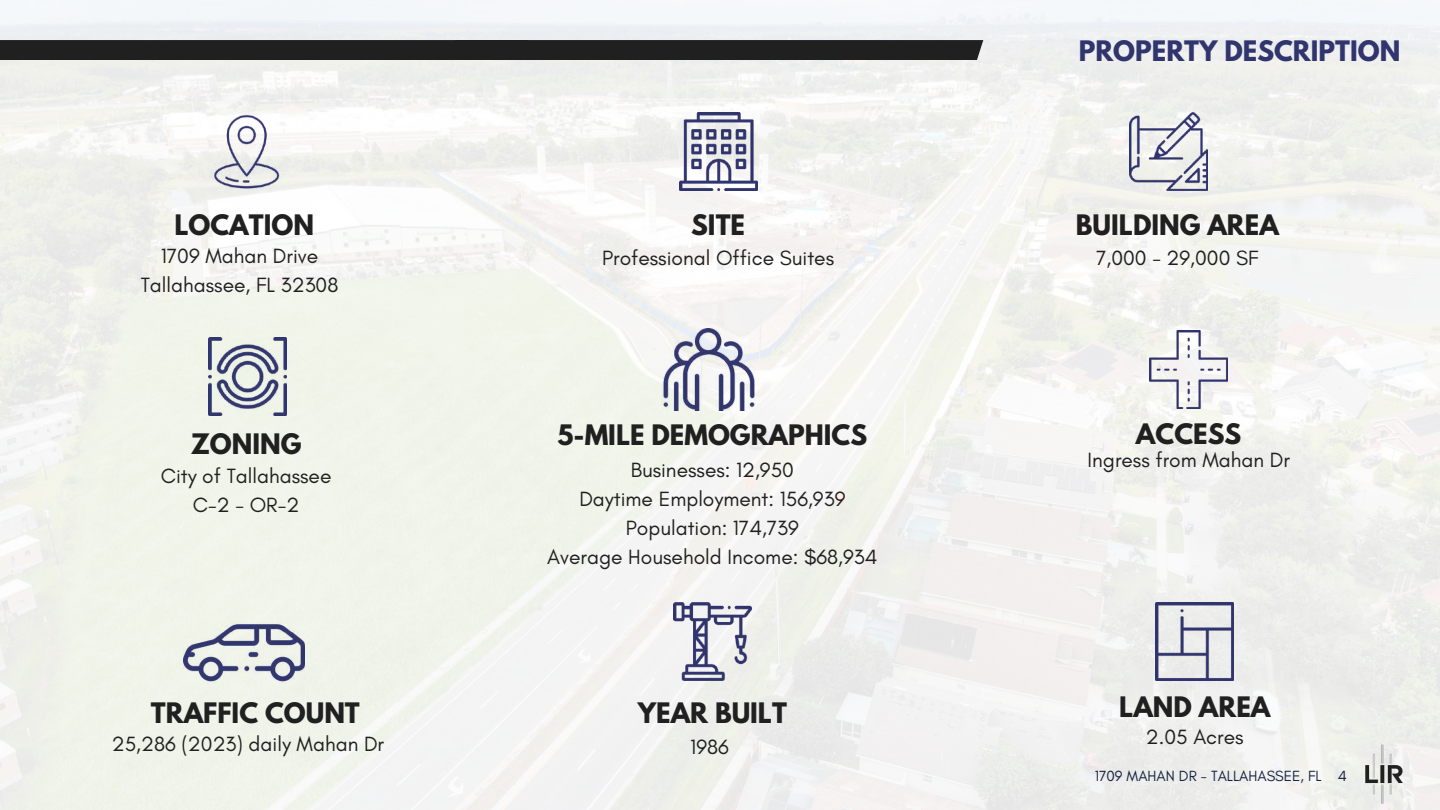
<style>
.page{position:relative;width:1440px;height:810px;background:#fff}
.page>*{position:absolute;margin:0;border:0;box-sizing:border-box;transform-origin:0 0}
.t1{font:700 25px "League Spartan";color:#202020}
.t2{font:700 25px "League Spartan";color:#31356e}
.t3{font:21px/29.2px "Glacial Indifference";color:#202020;text-align:center}
.t4{font:15px "Glacial Indifference";color:#14213d}
</style>
<div class="page">
<img style="left:0;top:0;width:1440px;height:810px">
<div style="left:0;top:40px;width:983px;height:20px;background:#202020"></div>
<img style="left:207px;top:113px;width:78px;height:78px">
<img style="left:679px;top:113px;width:78px;height:78px">
<img style="left:1129px;top:113px;width:78px;height:78px">
<img style="left:1156px;top:603px;width:78px;height:78px">
<img style="left:209px;top:338px;width:78px;height:78px">
<img style="left:652px;top:329px;width:115px;height:81px">
<img style="left:1150px;top:331px;width:78px;height:78px">
<img style="left:673px;top:603px;width:78px;height:78px">
<img style="left:183px;top:615px;width:122px;height:72px">
<img style="left:1325px;top:729px;width:115px;height:81px">
<p class="t1" style="left:174px;top:212px;width:141px">LOCATION</p>
<p class="t3" style="left:141px;top:241px;width:199px">1709 Mahan Drive<br>Tallahassee, FL 32308</p>
<p class="t2" style="left:1079px;top:39px;width:323px">PROPERTY DESCRIPTION</p>
<p class="t1" style="left:691px;top:212px;width:55px">SITE</p>
<p class="t1" style="left:1076px;top:212px;width:204px">BUILDING AREA</p>
<p class="t3" style="left:602px;top:243px;width:234px">Professional Office Suites</p>
<p class="t3" style="left:1096px;top:243px;width:164px">7,000 - 29,000 SF</p>
<p class="t1" style="left:191px;top:432px;width:112px">ZONING</p>
<p class="t1" style="left:558px;top:422px;width:311px">5-MILE DEMOGRAPHICS</p>
<p class="t3" style="left:161px;top:461px;width:172px">City of Tallahassee<br>C-2 - OR-2</p>
<p class="t3" style="left:547px;top:455px;width:332px">Businesses: 12,950<br>Daytime Employment: 156,939<br>Population: 174,739<br>Average Household Income: $68,934</p>
<p class="t1" style="left:151px;top:700px;width:210px">TRAFFIC COUNT</p>
<p class="t3" style="left:112px;top:729px;width:274px">25,286 (2023) daily Mahan Dr</p>
<p class="t1" style="left:638px;top:700px;width:151px">YEAR BUILT</p>
<p class="t3" style="left:690px;top:733px;width:40px">1986</p>
<p class="t1" style="left:1136px;top:422px;width:107px">ACCESS</p>
<p class="t3" style="left:1088px;top:445px;width:204px">Ingress from Mahan Dr</p>
<p class="t1" style="left:1119px;top:694px;width:153px">LAND AREA</p>
<p class="t3" style="left:1146px;top:722px;width:99px">2.05 Acres</p>
<p class="t4" style="left:1095px;top:767px;width:254px">1709 MAHAN DR - TALLAHASSEE, FL 4</p>
</div>
